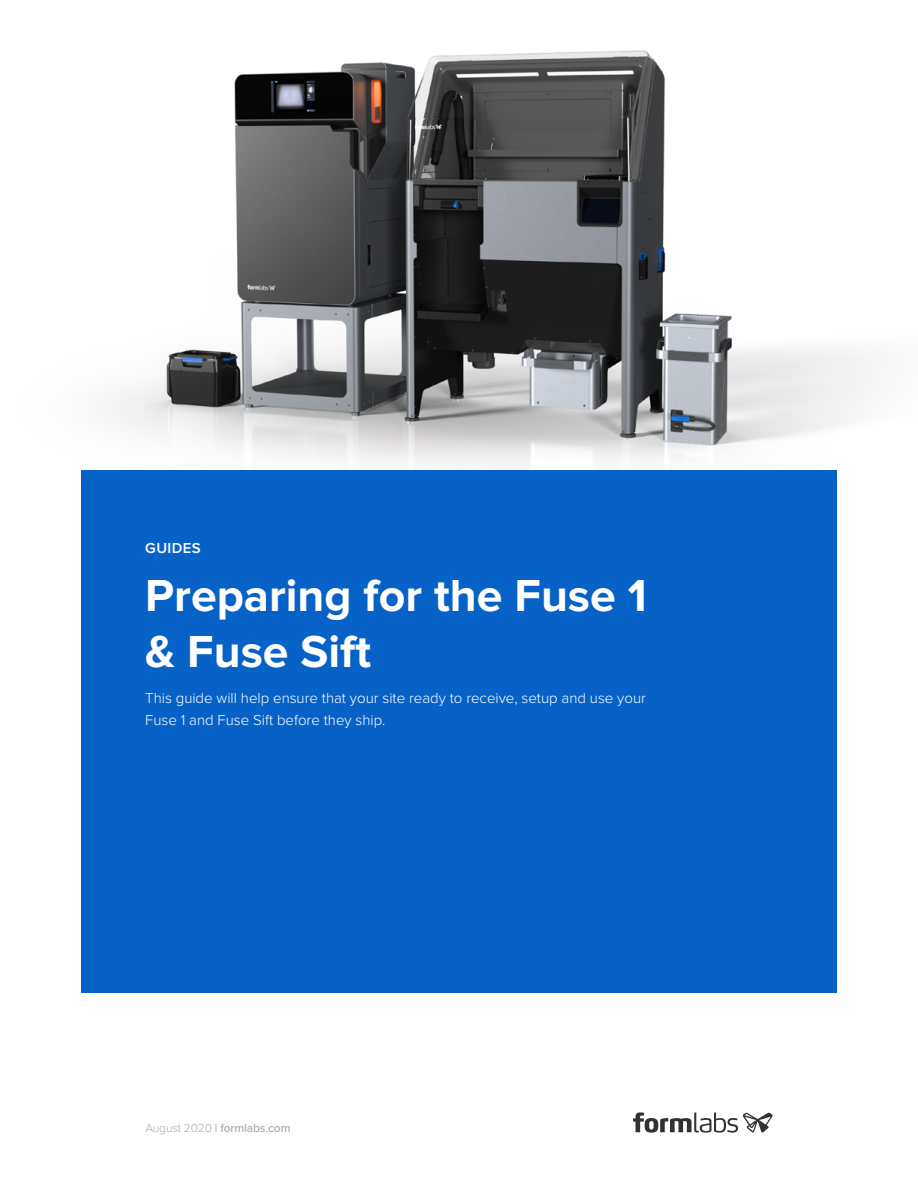
<style>
.page{position:relative;width:918px;height:1188px;background:#fff}
.page>*{position:absolute;margin:0;border:0;box-sizing:border-box;transform-origin:0 0}
.t1{font:700 46.5px/55.5px "Proxima Nova";color:#fff}
.t2{font:300 15px/22.5px "Proxima Nova";color:#fff}
.t3{font:600 15px "Proxima Nova";letter-spacing:.025em;color:#fff}
.t4{font:500 12px "Proxima Nova";letter-spacing:-.01em;color:#a7a9ac}
.s1{font-weight:300}
</style>
<div class="page">
<div style="left:81px;top:470px;width:756px;height:523px;background:#0762c8"></div>
<svg style="left:633px;top:1112px;width:139px;height:21px"></svg>
<img style="left:113px;top:50px;width:756px;height:414px">
<p class="t3" style="left:145px;top:537px;width:57px">GUIDES</p>
<h1 class="t1" style="left:145px;top:569px;width:503px">Preparing for the Fuse 1 &amp; Fuse Sift</h1>
<p class="t2" style="left:145px;top:685px;width:502px">This guide will help ensure that your site ready to receive, setup and use your<br>Fuse 1 and Fuse Sift before they ship.</p>
<p class="t4" style="left:145px;top:1119px;width:147px"><span class="s1">August 2020</span> | formlabs.com</p>
</div>
